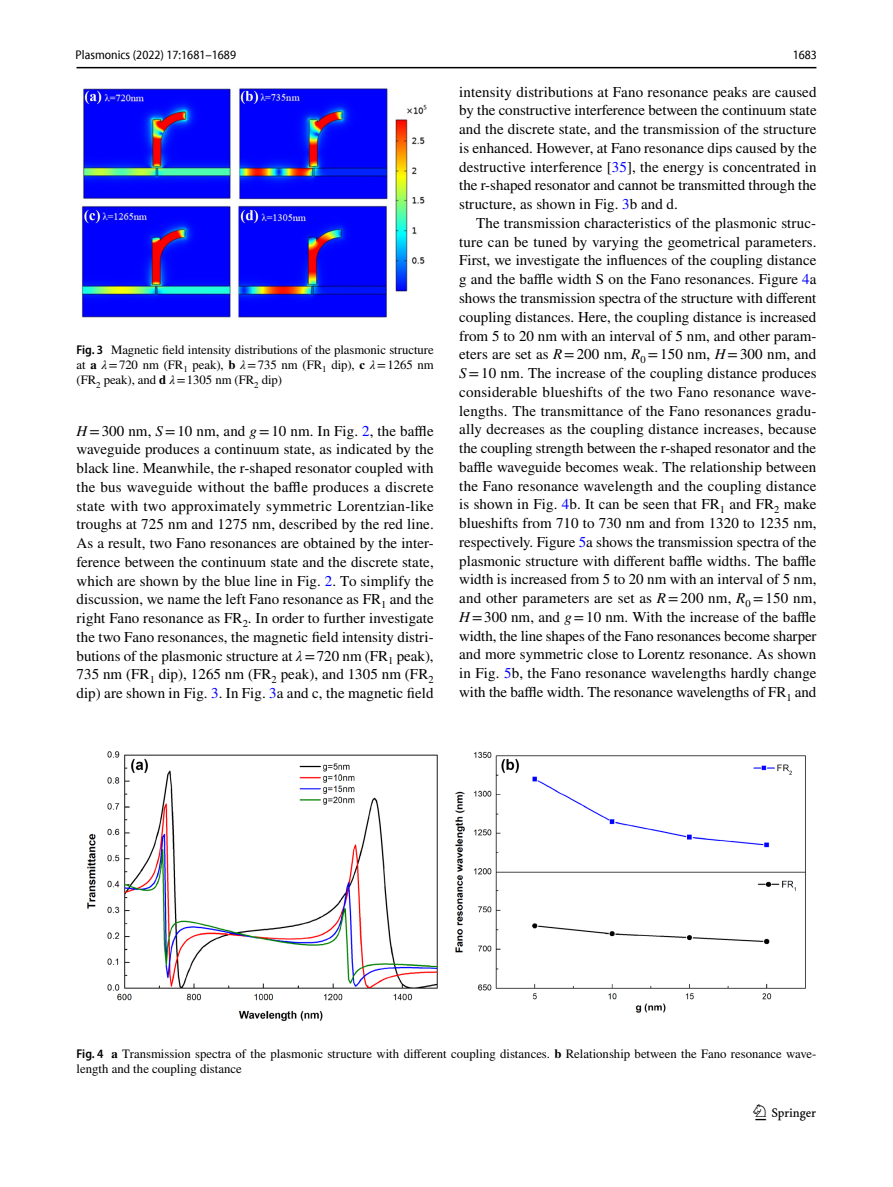
<style>
.page{position:relative;width:893px;height:1187px;background:#fff}
.page>*{position:absolute;margin:0;border:0;box-sizing:border-box;transform-origin:0 0}
.t1{font:22.5px "Springnew Regular 3";color:#000}
.t2{font:15px/18.8px "STIX";color:#000;text-align:justify}
.t3{font:12.75px/15px "STIX";color:#000;text-align:justify}
.t4{font:semi-condensed 12.75px "Myriad Pro Unic";color:#000}
.s1{font-family:"Myriad Pro";font-weight:600;font-stretch:semi-condensed}
.s2{font-weight:700}
.s3{font-style:italic}
.s4{color:#00f}
</style>
<div class="page">
<hr style="left:77px;top:67px;width:739px;height:1px;background:#000">
<img style="left:81px;top:88px;width:346px;height:230px">
<img style="left:87px;top:751px;width:719px;height:271px">
<p class="t4" style="left:76px;top:50px;width:162px">Plasmonics (2022) 17:1681–1689</p>
<p class="t4" style="left:793px;top:50px;width:26px">1683</p>
<p class="t3" style="left:77px;top:343px;width:359px"><span class="s1">Fig. 3</span> Magnetic field intensity distributions of the plasmonic structure at <span class="s2">a</span> <span class="s3">λ</span>=720 nm (FR<sub>1</sub> peak), <span class="s2">b</span> <span class="s3">λ</span>=735 nm (FR<sub>1</sub> dip), <span class="s2">c</span> <span class="s3">λ</span>=1265 nm (FR<sub>2</sub> peak), and <span class="s2">d</span> <span class="s3">λ</span>=1305 nm (FR<sub>2</sub> dip)</p>
<p class="t2" style="left:77px;top:422px;width:359px"><span class="s3">H</span>=300 nm, <span class="s3">S</span>=10 nm, and <span class="s3">g</span>=10 nm. In Fig. <span class="s4">2</span>, the baffle waveguide produces a continuum state, as indicated by the black line. Meanwhile, the r-shaped resonator coupled with the bus waveguide without the baffle produces a discrete state with two approximately symmetric Lorentzian-like troughs at 725 nm and 1275 nm, described by the red line.<br>As a result, two Fano resonances are obtained by the inter&shy;ference between the continuum state and the discrete state, which are shown by the blue line in Fig. <span class="s4">2</span>. To simplify the discussion, we name the left Fano resonance as FR<sub>1</sub> and the right Fano resonance as FR<sub>2</sub>. In order to further investigate the two Fano resonances, the magnetic field intensity distri&shy;butions of the plasmonic structure at <span class="s3">λ</span>=720 nm (FR<sub>1</sub> peak), 735 nm (FR<sub>1</sub> dip), 1265 nm (FR<sub>2</sub> peak), and 1305 nm (FR<sub>2 </sub>dip) are shown in Fig. <span class="s4">3</span>. In Fig. <span class="s4">3</span>a and c, the magnetic field</p>
<p class="t2" style="left:459px;top:83px;width:359px">intensity distributions at Fano resonance peaks are caused by the constructive interference between the continuum state and the discrete state, and the transmission of the structure is enhanced. However, at Fano resonance dips caused by the destructive interference [<span class="s4">35</span>], the energy is concentrated in the r-shaped resonator and cannot be transmitted through the structure, as shown in Fig. <span class="s4">3</span>b and d.</p>
<p class="t2" style="left:459px;top:214px;width:359px;text-indent:17px">The transmission characteristics of the plasmonic struc&shy;ture can be tuned by varying the geometrical parameters.<br>First, we investigate the influences of the coupling distance g and the baffle width S on the Fano resonances. Figure <span class="s4">4</span>a shows the transmission spectra of the structure with different coupling distances. Here, the coupling distance is increased from 5 to 20 nm with an interval of 5 nm, and other param&shy;eters are set as <span class="s3">R</span>=200 nm, <span class="s3">R</span><sub>0</sub> =150 nm, <span class="s3">H</span>=300 nm, and <span class="s3">S</span>=10 nm. The increase of the coupling distance produces considerable blueshifts of the two Fano resonance wave&shy;lengths. The transmittance of the Fano resonances gradu&shy;ally decreases as the coupling distance increases, because the coupling strength between the r-shaped resonator and the baffle waveguide becomes weak. The relationship between the Fano resonance wavelength and the coupling distance is shown in Fig. <span class="s4">4</span>b. It can be seen that FR<sub>1</sub> and FR<sub>2</sub> make blueshifts from 710 to 730 nm and from 1320 to 1235 nm, respectively. Figure <span class="s4">5</span>a shows the transmission spectra of the plasmonic structure with different baffle widths. The baffle width is increased from 5 to 20 nm with an interval of 5 nm, and other parameters are set as <span class="s3">R</span>=200 nm, <span class="s3">R</span><sub>0</sub> =150 nm, <span class="s3">H</span>=300 nm, and <span class="s3">g</span>=10 nm. With the increase of the baffle width, the line shapes of the Fano resonances become sharper and more symmetric close to Lorentz resonance. As shown in Fig. <span class="s4">5</span>b, the Fano resonance wavelengths hardly change with the baffle width. The resonance wavelengths of FR<sub>1</sub> and</p>
<p class="t3" style="left:77px;top:1046px;width:741px"><span class="s1">Fig. 4</span> <span class="s2">a</span> Transmission spectra of the plasmonic structure with different coupling distances. <span class="s2">b</span> Relationship between the Fano resonance wave&shy;length and the coupling distance</p>
<h1 class="t1" style="left:755px;top:1104px;width:62px">1 3</h1>
</div>
